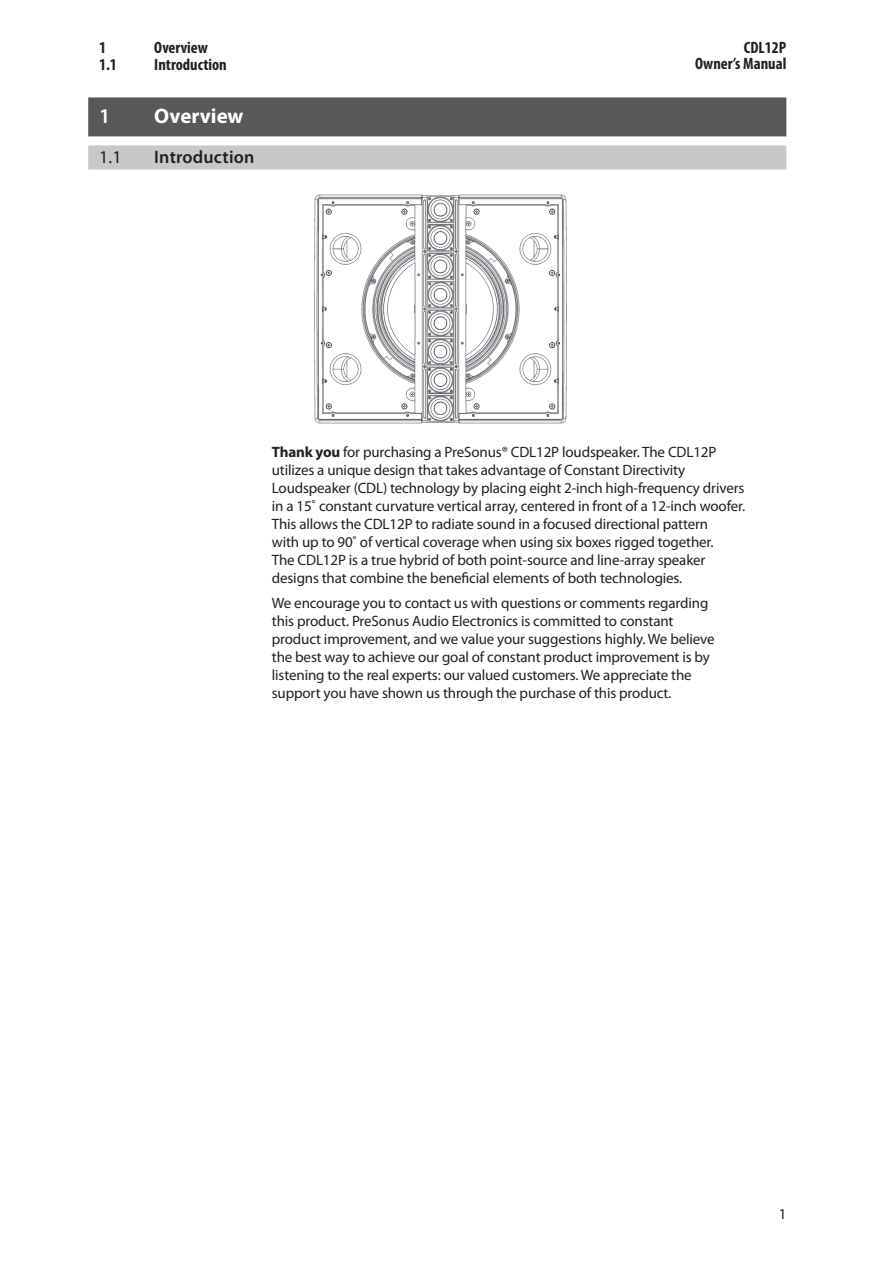
<style>
.page{position:relative;width:893px;height:1263px;background:#fff}
.page>*{position:absolute;margin:0;border:0;box-sizing:border-box;transform-origin:0 0}
.N_0_Chapter_Head{font:700 21px "Myriad Pro";color:#fff}
.N_0_Chapter_Head-2{font:600 21px "Myriad Pro";color:#fff}
._0_N_Section_Head{font:600 18px "Myriad Pro";letter-spacing:.01em;color:#231f20}
._0_N_Section_Head-2{font:18px "Myriad Pro";color:#231f20}
.t1{font:700 condensed 16.5px/16.5px "Myriad Pro";color:#231f20;text-align:right}
.Body{font:15px/18px "Myriad Pro";letter-spacing:-.01em;color:#231f20}
.s1{font-weight:700}
</style>
<div class="page">
<div style="left:88px;top:97px;width:698px;height:39px;background:#57585a"></div>
<div style="left:88px;top:145px;width:698px;height:24px;background:#c7c8ca"></div>
<img style="left:314px;top:194px;width:253px;height:230px">
<p class="t1" style="left:99px;top:39px;width:9px">1</p>
<p class="t1" style="left:154px;top:39px;width:55px">Overview</p>
<p class="t1" style="left:99px;top:56px;width:19px">1.1</p>
<p class="t1" style="left:154px;top:56px;width:74px">Introduction</p>
<p class="N_0_Chapter_Head-2" style="left:99px;top:103px;width:13px">1</p>
<p class="N_0_Chapter_Head" style="left:154px;top:102px;width:91px">Overview</p>
<p class="_0_N_Section_Head-2" style="left:99px;top:146px;width:24px">1.1</p>
<p class="_0_N_Section_Head" style="left:154px;top:145px;width:102px">Introduction</p>
<p class="t1" style="left:695px;top:39px;width:93px">CDL12P<br>Owner’s Manual</p>
<p class="Body" style="left:272px;top:442px;width:475px"><span class="s1">Thank you</span> for purchasing a PreSonus® CDL12P loudspeaker. The CDL12P utilizes a unique design that takes advantage of Constant Directivity Loudspeaker (CDL) technology by placing eight 2-inch high-frequency drivers in a 15˚ constant curvature vertical array, centered in front of a 12-inch woofer.<br>This allows the CDL12P to radiate sound in a focused directional pattern<br>with up to 90˚ of vertical coverage when using six boxes rigged together.<br>The CDL12P is a true hybrid of both point-source and line-array speaker designs that combine the beneficial elements of both technologies.</p>
<p class="Body" style="left:272px;top:593px;width:444px">We encourage you to contact us with questions or comments regarding this product. PreSonus Audio Electronics is committed to constant product improvement, and we value your suggestions highly. We believe the best way to achieve our goal of constant product improvement is by listening to the real experts: our valued customers. We appreciate the support you have shown us through the purchase of this product.</p>
<p class="Body" style="left:779px;top:1204px;width:9px">1</p>
</div>
